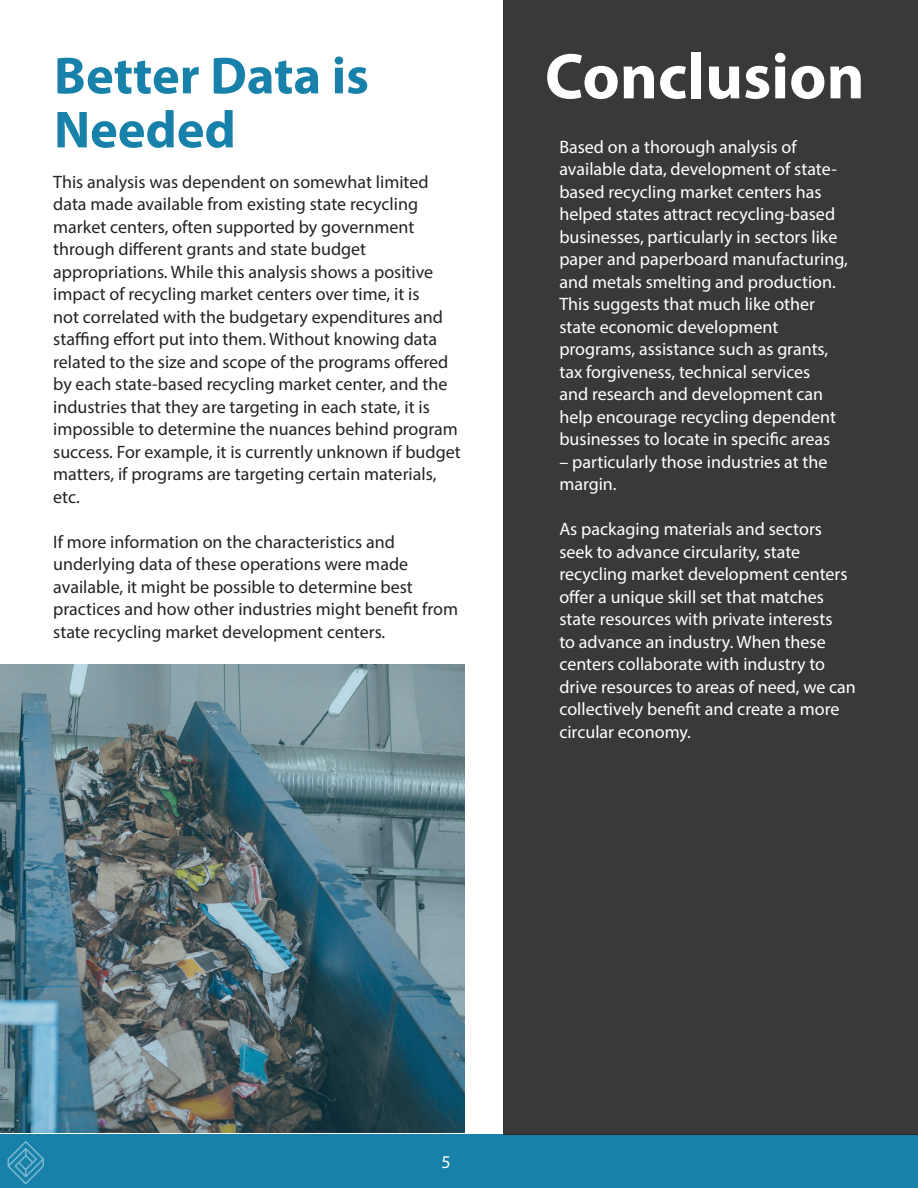
<style>
.page{position:relative;width:918px;height:1188px;background:#fff}
.page>*{position:absolute;margin:0;border:0;box-sizing:border-box;transform-origin:0 0}
.t1{font:700 64.95px "Myriad Pro";color:#fff}
.t2{font:700 52.5px/54px "Myriad Pro";color:#1881a9}
.t3{font:18px/22.5px "Myriad Pro";color:#232323}
.t4{font:18px/22.5px "Myriad Pro";color:#fff}
</style>
<div class="page">
<div style="left:0;top:1134px;width:918px;height:54px;background:#1881a9"></div>
<svg style="left:8px;top:1141px;width:36px;height:43px"></svg>
<img style="left:0;top:665px;width:465px;height:468px">
<div style="left:504px;top:0;width:414px;height:1134px;background:#393939"></div>
<p class="t2" style="left:54px;top:47px;width:316px">Better Data is<br>Needed</p>
<p class="t3" style="left:53px;top:170px;width:409px">This analysis was dependent on somewhat limited data made available from existing state recycling market centers, often supported by government through different grants and state budget appropriations. While this analysis shows a positive impact of recycling market centers over time, it is<br>not correlated with the budgetary expenditures and staffing effort put into them. Without knowing data related to the size and scope of the programs offered by each state-based recycling market center, and the industries that they are targeting in each state, it is impossible to determine the nuances behind program success. For example, it is currently unknown if budget matters, if programs are targeting certain materials, etc.</p>
<p class="t3" style="left:53px;top:530px;width:406px">If more information on the characteristics and underlying data of these operations were made available, it might be possible to determine best practices and how other industries might benefit from state recycling market development centers.</p>
<p class="t1" style="left:545px;top:34px;width:321px">Conclusion</p>
<p class="t4" style="left:559px;top:135px;width:290px">Based on a thorough analysis of available data, development of state&shy;based recycling market centers has helped states attract recycling-based businesses, particularly in sectors like paper and paperboard manufacturing, and metals smelting and production.<br>This suggests that much like other state economic development programs, assistance such as grants, tax forgiveness, technical services<br>and research and development can help encourage recycling dependent businesses to locate in specific areas</p>
<p class="t4" style="left:559px;top:450px;width:270px">– particularly those industries at the margin.</p>
<p class="t4" style="left:559px;top:518px;width:298px">As packaging materials and sectors seek to advance circularity, state recycling market development centers offer a unique skill set that matches state resources with private interests<br>to advance an industry. When these centers collaborate with industry to drive resources to areas of need, we can collectively benefit and create a more circular economy.</p>
<p class="t4" style="left:441px;top:1150px;width:11px">5</p>
</div>
